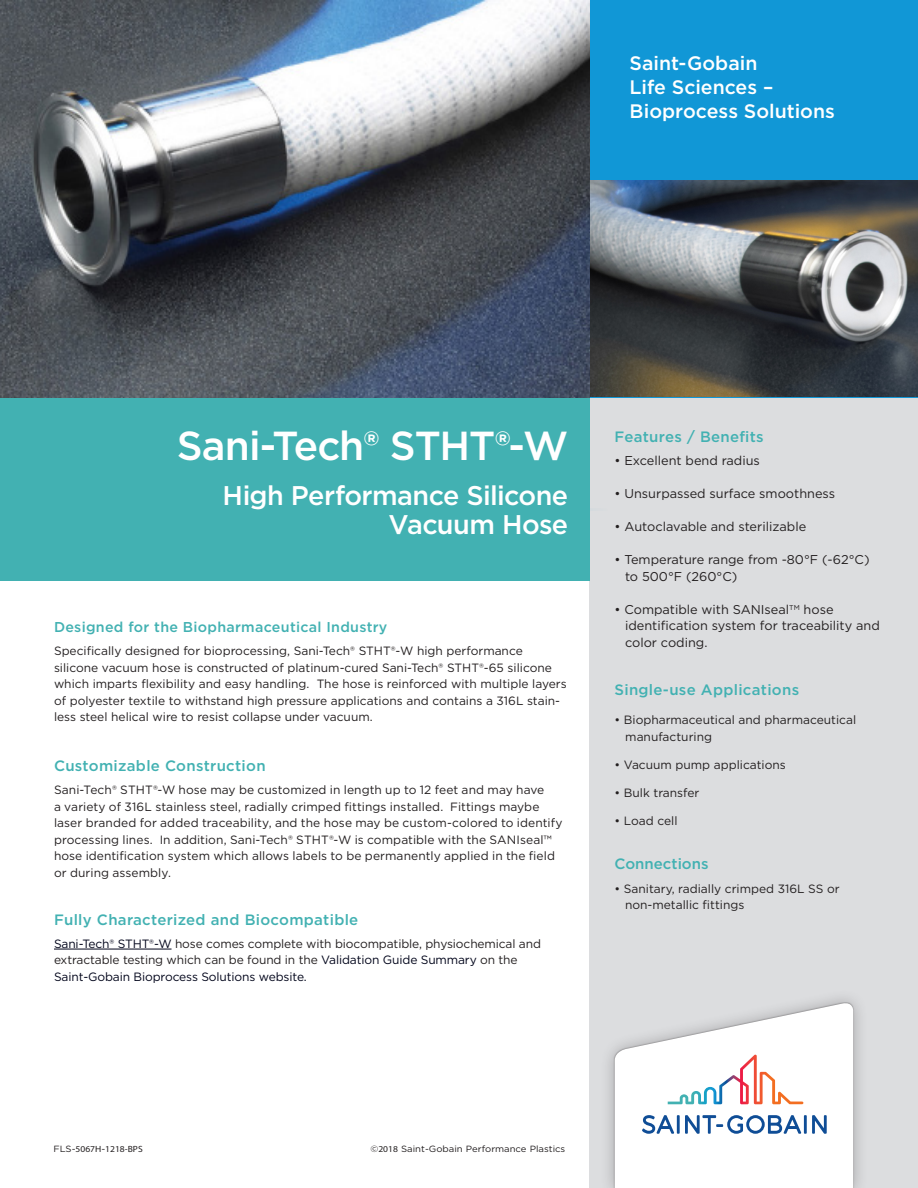
<style>
.page{position:relative;width:918px;height:1188px;background:#fff}
.page>*{position:absolute;margin:0;border:0;box-sizing:border-box;transform-origin:0 0}
.t1{font:500 40.5px "Gotham";letter-spacing:-.025em;color:#fff}
.t2{font:500 27px/28.5px "Gotham";letter-spacing:-.02em;color:#fff;text-align:right}
.t3{font:500 19.5px/24px "Gotham";color:#fff}
.t4{font:500 15px "Gotham";letter-spacing:.02em;color:#42b1b2}
.t5{font:500 15px "Gotham";color:#42b1b2}
.t6{font:500 14.25px "Gotham";letter-spacing:.02em;color:#42b1b2}
.t7{font:12.75px/16.5px "Gotham";color:#231f20}
.t8{font:12px/16.5px "Gotham";color:#231f20}
.t9{font:9px "Gotham";color:#231f20;scale:1.06 1}
.t10{font:9px "Myriad Pro";color:#231f20;scale:1.06 1}
.s1{color:#01041a}
.s2{font-family:"Gotham"}
.s3{font-family:"Myriad Pro"}
</style>
<div class="page">
<div style="left:589px;top:364px;width:329px;height:824px;background:#dcdddf"></div>
<div style="left:599px;top:989px;width:269px;height:199px;background:#231f20;opacity:.3"></div>
<svg style="left:615px;top:1001px;width:238px;height:187px;background:#f7f7f8"></svg>
<svg style="left:642px;top:1115px;width:32px;height:19px"></svg>
<hr style="left:677px;top:1115px;width:3px;height:19px;background:#0f4d96">
<svg style="left:685px;top:1115px;width:116px;height:19px;background:#a5bcd7"></svg>
<hr style="left:804px;top:1115px;width:3px;height:19px;background:#0f4d96">
<svg style="left:812px;top:1115px;width:15px;height:19px"></svg>
<svg style="left:668px;top:1055px;width:135px;height:49px;background:#f0e5e5"></svg>
<hr style="left:54px;top:949px;width:118px;height:1px;background:#01041a">
<hr style="left:0;top:508px;width:608px;height:3px;background:#1197d6">
<div style="left:0;top:396px;width:590px;height:185px;background:#42b1b2"></div>
<div style="left:586px;top:0;width:332px;height:397px;background:#1197d6"></div>
<img style="left:589px;top:180px;width:329px;height:216px">
<img style="left:0;top:1px;width:589px;height:397px">
<h3 class="t3" style="left:630px;top:50px;width:207px">Saint-Gobain<br>Life Sciences –<br>Bioprocess Solutions</h3>
<h1 class="t1" style="left:177px;top:420px;width:393px">Sani-Tech® STHT®-W</h1>
<h2 class="t2" style="left:223px;top:481px;width:347px">High Performance Silicone<br>Vacuum Hose</h2>
<p class="t6" style="left:54px;top:618px;width:335px">Designed for the Biopharmaceutical Industry</p>
<p class="t8" style="left:54px;top:643px;width:514px">Specifically designed for bioprocessing, Sani-Tech® STHT®-W high performance silicone vacuum hose is constructed of platinum-cured Sani-Tech® STHT®-65 silicone which imparts flexibility and easy handling. The hose is reinforced with multiple layers of polyester textile to withstand high pressure applications and contains a 316L stain&shy;less steel helical wire to resist collapse under vacuum.</p>
<p class="t4" style="left:54px;top:756px;width:213px">Customizable Construction</p>
<p class="t8" style="left:54px;top:781px;width:510px">Sani-Tech® STHT®-W hose may be customized in length up to 12 feet and may have<br>a variety of 316L stainless steel, radially crimped fittings installed. Fittings maybe laser branded for added traceability, and the hose may be custom-colored to identify processing lines. In addition, Sani-Tech® STHT®-W is compatible with the SANIseal™ hose identification system which allows labels to be permanently applied in the field or during assembly.</p>
<p class="t4" style="left:54px;top:909px;width:306px">Fully Characterized and Biocompatible</p>
<p class="t8" style="left:54px;top:935px;width:489px"><span class="s1">Sani-Tech® STHT®-W</span> hose comes complete with biocompatible, physiochemical and extractable testing which can be found in the <span class="s1">Validation Guide Summary</span> on the<br><span class="s1">Saint-Gobain Bioprocess Solutions website.</span></p>
<p class="t4" style="left:615px;top:427px;width:151px">Features / Benefits</p>
<p class="t7" style="left:615px;top:452px;width:147px">• Excellent bend radius</p>
<p class="t7" style="left:615px;top:485px;width:222px">• Unsurpassed surface smoothness</p>
<p class="t7" style="left:615px;top:518px;width:193px">• Autoclavable and sterilizable</p>
<p class="t7" style="left:625px;top:551px;width:246px;text-indent:-11px">• Temperature range from -80°F (-62°C) to 500°F (260°C)</p>
<p class="t7" style="left:625px;top:601px;width:256px;text-indent:-11px">• Compatible with SANIseal<sup>TM</sup> hose identification system for traceability and color coding.</p>
<p class="t4" style="left:615px;top:680px;width:186px">Single-use Applications</p>
<p class="t8" style="left:625px;top:711px;width:232px;text-indent:-11px">• Biopharmaceutical and pharmaceutical manufacturing</p>
<p class="t8" style="left:615px;top:756px;width:173px">• Vacuum pump applications</p>
<p class="t8" style="left:615px;top:784px;width:86px">• Bulk transfer</p>
<p class="t8" style="left:615px;top:812px;width:64px">• Load cell</p>
<p class="t5" style="left:615px;top:854px;width:96px">Connections</p>
<p class="t8" style="left:625px;top:880px;width:216px;text-indent:-10px">• Sanitary, radially crimped 316L SS or non-metallic fittings</p>
<p class="t10" style="left:53px;top:1143px;width:86px"><span class="s2">FLS-</span>5067H<span class="s2">-</span>1218-BPS</p>
<p class="t9" style="left:371px;top:1143px;width:185px">©<span class="s3">2018</span> Saint-Gobain Performance Plastics</p>
</div>
